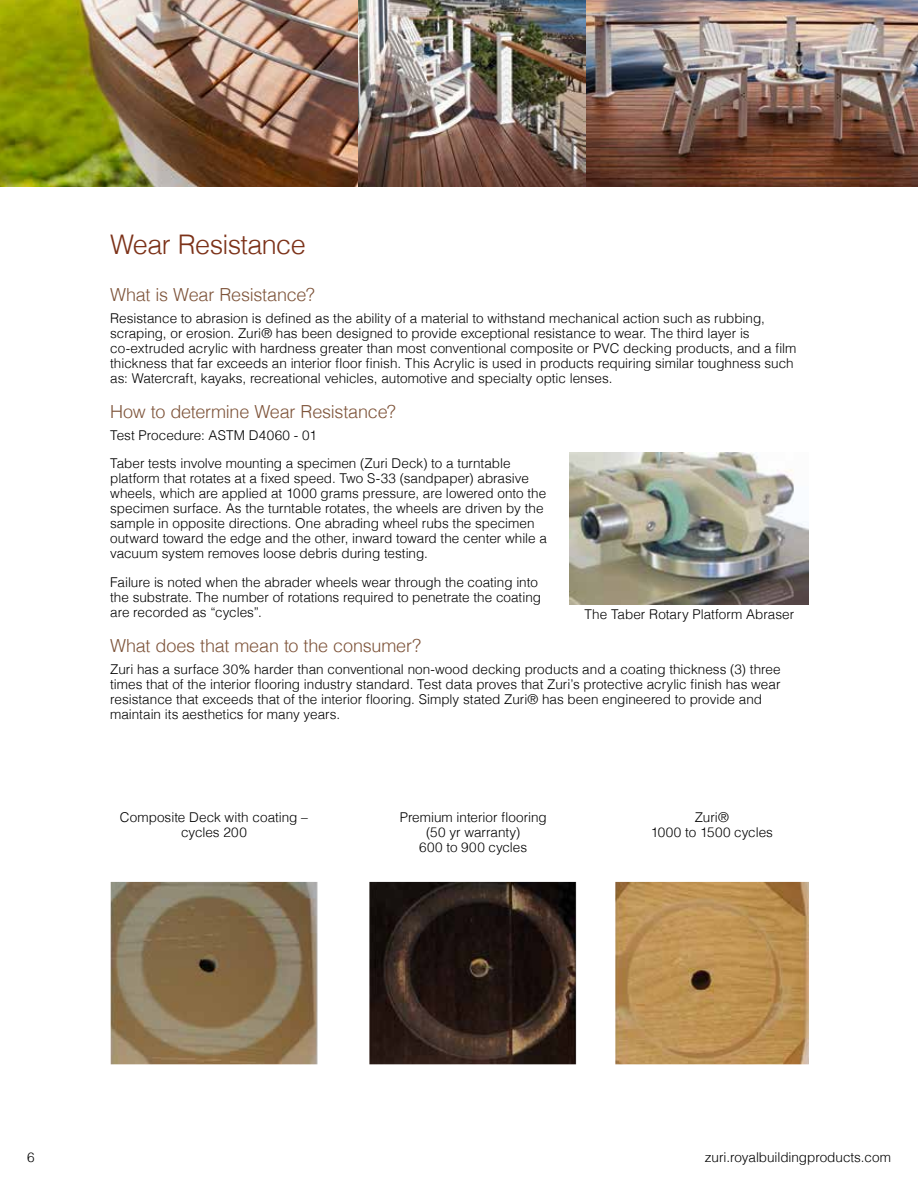
<style>
.page{position:relative;width:918px;height:1188px;background:#fff}
.page>*{position:absolute;margin:0;border:0;box-sizing:border-box;transform-origin:0 0}
.t1{font:300 27px "Helvetica";letter-spacing:-.02em;color:#7c3219}
.t2{font:300 18px "Helvetica";letter-spacing:-.01em;color:#7e543a}
.t3{font:300 13.5px/15px "Helvetica";color:#000}
</style>
<div class="page">
<img style="left:0;top:0;width:583px;height:186px">
<img style="left:583px;top:0;width:335px;height:186px">
<img style="left:111px;top:882px;width:698px;height:182px">
<img style="left:570px;top:453px;width:239px;height:151px">
<h1 class="t1" style="left:110px;top:221px;width:197px">Wear Resistance</h1>
<h2 class="t2" style="left:110px;top:280px;width:206px">What is Wear Resistance?</h2>
<p class="t3" style="left:110px;top:310px;width:688px">Resistance to abrasion is defined as the ability of a material to withstand mechanical action such as rubbing, scraping, or erosion. Zuri® has been designed to provide exceptional resistance to wear. The third layer is co-extruded acrylic with hardness greater than most conventional composite or PVC decking products, and a film thickness that far exceeds an interior floor finish. This Acrylic is used in products requiring similar toughness such as: Watercraft, kayaks, recreational vehicles, automotive and specialty optic lenses.</p>
<h2 class="t2" style="left:110px;top:396px;width:287px">How to determine Wear Resistance?</h2>
<p class="t3" style="left:110px;top:420px;width:402px;line-height:28.5px">Test Procedure: ASTM D4060 - 01<br>Taber tests involve mounting a specimen (Zuri Deck) to a turntable</p>
<p class="t3" style="left:110px;top:470px;width:438px">platform that rotates at a fixed speed. Two S-33 (sandpaper) abrasive wheels, which are applied at 1000 grams pressure, are lowered onto the specimen surface. As the turntable rotates, the wheels are driven by the sample in opposite directions. One abrading wheel rubs the specimen outward toward the edge and the other, inward toward the center while a vacuum system removes loose debris during testing.</p>
<p class="t3" style="left:110px;top:574px;width:432px">Failure is noted when the abrader wheels wear through the coating into the substrate. The number of rotations required to penetrate the coating are recorded as “cycles”.</p>
<h2 class="t2" style="left:110px;top:630px;width:313px">What does that mean to the consumer?</h2>
<p class="t3" style="left:110px;top:660px;width:672px">Zuri has a surface 30% harder than conventional non-wood decking products and a coating thickness (3) three times that of the interior flooring industry standard. Test data proves that Zuri’s protective acrylic finish has wear resistance that exceeds that of the interior flooring. Simply stated Zuri® has been engineered to provide and maintain its aesthetics for many years.</p>
<p class="t3" style="left:585px;top:605px;width:211px">The Taber Rotary Platform Abraser</p>
<p class="t3" style="left:120px;top:809px;width:190px;text-align:center">Composite Deck with coating – cycles 200</p>
<p class="t3" style="left:400px;top:809px;width:149px;text-align:center">Premium interior flooring (50 yr warranty)<br>600 to 900 cycles</p>
<p class="t3" style="left:651px;top:809px;width:124px;text-align:center">Zuri®<br>1000 to 1500 cycles</p>
<p class="t3" style="left:27px;top:1148px;width:9px">6</p>
<p class="t3" style="left:705px;top:1148px;width:188px">zuri.royalbuildingproducts.com</p>
</div>
